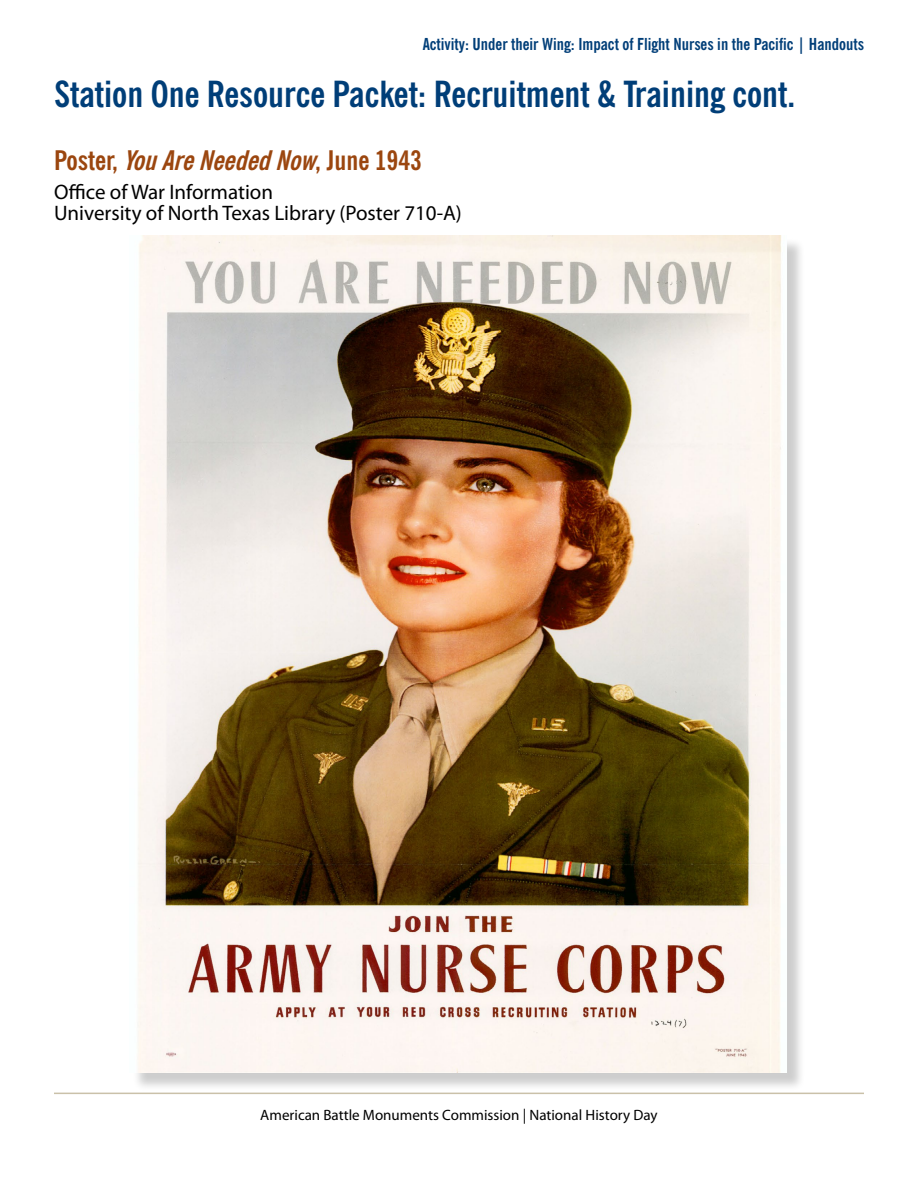
<style>
.page{position:relative;width:918px;height:1188px;background:#fff}
.page>*{position:absolute;margin:0;border:0;box-sizing:border-box;transform-origin:0 0}
.t1{font:700 condensed 36px "News Gothic BT";color:#003e78}
.t2{font:700 condensed 27px "News Gothic BT";color:#9b460f}
.t3{font:21px/21px "Myriad Pro";color:#000}
.t4{font:700 condensed 16.5px "News Gothic BT";color:#003e78}
.t5{font:15px "Myriad Pro";color:#000}
.s1{font-style:italic}
</style>
<div class="page">
<hr style="left:54px;top:1093px;width:810px;height:1px;background:#cac1a9">
<div style="left:132px;top:238px;width:673px;height:854px;background:#000;opacity:.2"></div>
<img style="left:132px;top:236px;width:655px;height:837px">
<p class="t4" style="left:423px;top:34px;width:443px">Activity: Under their Wing: Impact of Flight Nurses in the Pacific | Handouts</p>
<h1 class="t1" style="left:54px;top:72px;width:743px">Station One Resource Packet: Recruitment &amp; Training cont.</h1>
<h2 class="t2" style="left:54px;top:144px;width:369px">P o s t e r, <span class="s1">YouAreNeededNow</span>, J u n e 1 9 4 3</h2>
<p class="t3" style="left:54px;top:182px;width:409px">Office of War Information<br>University of North Texas Library (Poster 710-A)</p>
<p class="t5" style="left:260px;top:1106px;width:399px">American Battle Monuments Commission | National History Day</p>
</div>
